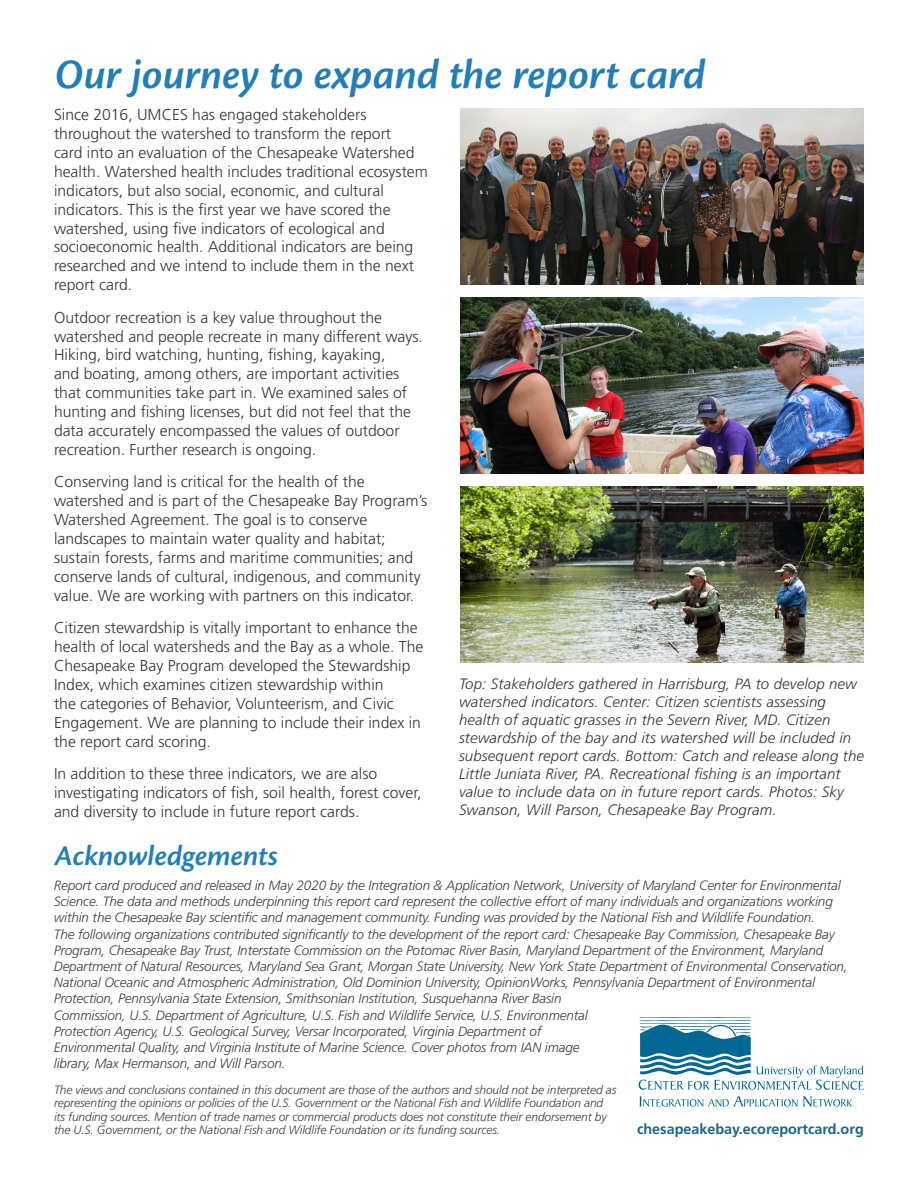
<style>
.page{position:relative;width:918px;height:1188px;background:#fff}
.page>*{position:absolute;margin:0;border:0;box-sizing:border-box;transform-origin:0 0}
.New_Title_2019{font:italic 600 43.5px "Cronos Pro";color:#227eb9}
.Heading_1{font:italic 600 30px "Cronos Pro";color:#227eb9}
.Body_text_1{font:300 15.75px/18.9px "Frutiger LT Std";color:#353534}
.Acknowledgements{font:italic 300 15px/18px "Frutiger LT Std";letter-spacing:.01em;color:#353534}
.Heading_1-2{font:700 14.4px "Frutiger LT Std";color:#1b668d}
.Acknowledgements-2{font:italic 300 13.5px/16.2px "Frutiger LT Std";letter-spacing:-.01em;color:#3e3e3f}
.Acknowledgements-3{font:italic 300 12px/13.5px "Frutiger LT Std";letter-spacing:-.01em;color:#3e3e3f}
</style>
<div class="page">
<svg style="left:639px;top:1017px;width:225px;height:73px"></svg>
<svg style="left:640px;top:1096px;width:212px;height:11px"></svg>
<img style="left:460px;top:108px;width:404px;height:177px">
<img style="left:460px;top:297px;width:404px;height:177px">
<img style="left:460px;top:486px;width:404px;height:177px">
<p class="New_Title_2019" style="left:55px;top:49px;width:652px">Our journey to expand the report card</p>
<p class="Body_text_1" style="left:54px;top:106px;width:375px">Since 2016, UMCES has engaged stakeholders throughout the watershed to transform the report<br>card into an evaluation of the Chesapeake Watershed health. Watershed health includes traditional ecosystem indicators, but also social, economic, and cultural indicators. This is the first year we have scored the watershed, using five indicators of ecological and socioeconomic health. Additional indicators are being researched and we intend to include them in the next report card.</p>
<p class="Body_text_1" style="left:54px;top:308px;width:371px">Outdoor recreation is a key value throughout the watershed and people recreate in many different ways.<br>Hiking, bird watching, hunting, fishing, kayaking,<br>and boating, among others, are important activities that communities take part in. We examined sales of hunting and fishing licenses, but did not feel that the data accurately encompassed the values of outdoor recreation. Further research is ongoing.</p>
<p class="Body_text_1" style="left:54px;top:473px;width:375px">Conserving land is critical for the health of the watershed and is part of the Chesapeake Bay Program’s Watershed Agreement. The goal is to conserve landscapes to maintain water quality and habitat; sustain forests, farms and maritime communities; and conserve lands of cultural, indigenous, and community value. We are working with partners on this indicator.</p>
<p class="Body_text_1" style="left:54px;top:619px;width:371px">Citizen stewardship is vitally important to enhance the health of local watersheds and the Bay as a whole. The Chesapeake Bay Program developed the Stewardship Index, which examines citizen stewardship within<br>the categories of Behavior, Volunteerism, and Civic Engagement. We are planning to include their index in the report card scoring.</p>
<p class="Body_text_1" style="left:54px;top:764px;width:369px">In addition to these three indicators, we are also investigating indicators of fish, soil health, forest cover, and diversity to include in future report cards.</p>
<p class="Heading_1" style="left:54px;top:838px;width:225px">Acknowledgements</p>
<p class="Acknowledgements" style="left:459px;top:674px;width:407px">Top: Stakeholders gathered in Harrisburg, PA to develop new watershed indicators. Center: Citizen scientists assessing health of aquatic grasses in the Severn River, MD. Citizen stewardship of the bay and its watershed will be included in subsequent report cards. Bottom: Catch and release along the Little Juniata River, PA. Recreational fishing is an important value to include data on in future report cards. Photos: Sky Swanson, Will Parson, Chesapeake Bay Program.</p>
<p class="Acknowledgements-2" style="left:54px;top:877px;width:795px">Report card produced and released in May 2020 by the Integration &amp; Application Network, University of Maryland Center for Environmental Science. The data and methods underpinning this report card represent the collective effort of many individuals and organizations working within the Chesapeake Bay scientific and management community. Funding was provided by the National Fish and Wildlife Foundation.<br>The following organizations contributed significantly to the development of the report card: Chesapeake Bay Commission, Chesapeake Bay Program, Chesapeake Bay Trust, Interstate Commission on the Potomac River Basin, Maryland Department of the Environment, Maryland Department of Natural Resources, Maryland Sea Grant, Morgan State University, New York State Department of Environmental Conservation, National Oceanic and Atmospheric Administration, Old Dominion University, OpinionWorks, Pennsylvania Department of Environmental Protection, Pennsylvania State Extension, Smithsonian Institution, Susquehanna River Basin<br>Commission, U.S. Department of Agriculture, U.S. Fish and Wildlife Service, U.S. Environmental<br>Protection Agency, U.S. Geological Survey, Versar Incorporated, Virginia Department of<br>Environmental Quality, and Virginia Institute of Marine Science. Cover photos from IAN image<br>library, Max Hermanson, and Will Parson.</p>
<p class="Acknowledgements-3" style="left:54px;top:1083px;width:564px">The views and conclusions contained in this document are those of the authors and should not be interpreted as representing the opinions or policies of the U.S. Government or the National Fish and Wildlife Foundation and its funding sources. Mention of trade names or commercial products does not constitute their endorsement by the U.S. Government, or the National Fish and Wildlife Foundation or its funding sources.</p>
<p class="Heading_1-2" style="left:637px;top:1120px;width:228px">chesapeakebay.ecoreportcard.org</p>
</div>
